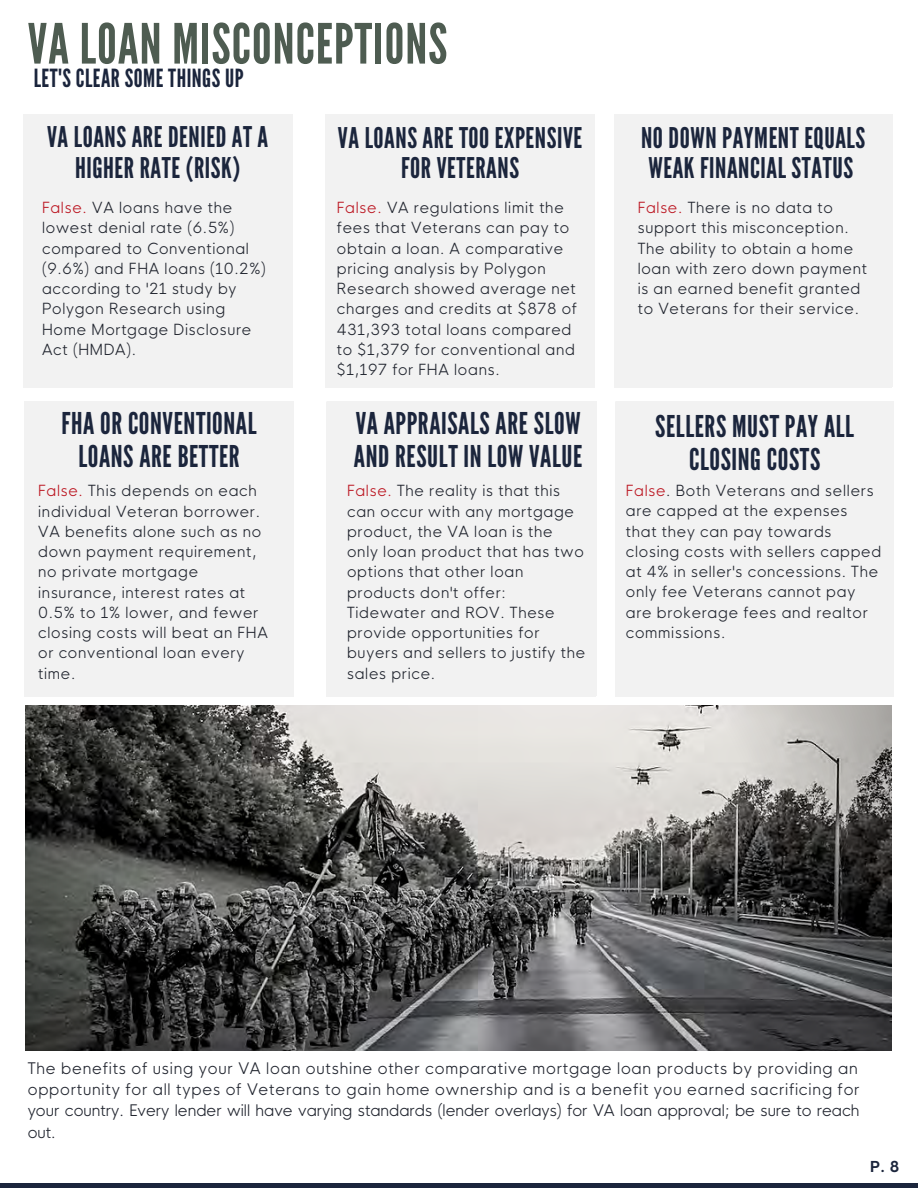
<style>
.page{position:relative;width:918px;height:1188px;background:#fff}
.page>*{position:absolute;margin:0;border:0;box-sizing:border-box;transform-origin:0 0}
.t1{font:55.35px "League Gothic";letter-spacing:.02em;color:#4e5c51}
.t2{font:30px/32.7px "League Gothic";letter-spacing:.02em;color:#1b253c;text-align:center}
.t3{font:28.5px/30.3px "League Gothic";letter-spacing:.02em;color:#1b253c;text-align:center}
.t4{font:25.05px "League Gothic";letter-spacing:.02em;color:#1b253c}
.t5{font:300 15.6px/21.3px "HK Nova";color:#222630;text-align:justify}
.t6{font:300 15px/20.2px "HK Nova";letter-spacing:.05em;color:#222630}
.t7{font:700 14.7px "HK Nova";color:#1b253c}
.s1{color:#bc1823}
</style>
<div class="page">
<div style="left:23px;top:115px;width:269px;height:272px;background:#f2f2f2"></div>
<svg style="left:25px;top:706px;width:867px;height:345px;background:#696867"></svg>
<div style="left:326px;top:115px;width:268px;height:272px;background:#f2f2f2"></div>
<div style="left:614px;top:115px;width:278px;height:272px;background:#f2f2f2"></div>
<div style="left:0;top:1183px;width:918px;height:5px;background:#1b253c"></div>
<div style="left:25px;top:402px;width:268px;height:294px;background:#f2f2f2"></div>
<div style="left:327px;top:402px;width:269px;height:294px;background:#f2f2f2"></div>
<div style="left:616px;top:402px;width:278px;height:294px;background:#f2f2f2"></div>
<h1 class="t1" style="left:28px;top:12px;width:421px">VA LOAN MISCONCEPTIONS</h1>
<h3 class="t4" style="left:34px;top:63px;width:211px">LET'S CLEAR SOME THINGS UP</h3>
<h3 class="t3" style="left:47px;top:123px;width:223px">VA LOANS ARE DENIED AT A<br>HIGHER RATE (RISK)</h3>
<h3 class="t3" style="left:641px;top:123px;width:226px;text-align:left">NO DOWN PAYMENT EQUALS<br>WEAK FINANCIAL STATUS</h3>
<h3 class="t3" style="left:338px;top:123px;width:246px">VA LOANS ARE TOO EXPENSIVE<br>FOR VETERANS</h3>
<p class="t6" style="left:337px;top:197px;width:242px"><span class="s1">False.</span> VA regulations limit the fees that Veterans can pay to obtain a loan. A comparative pricing analysis by Polygon<br>Research showed average net charges and credits at $878 of<br>431,393 total loans compared to $1,379 for conventional and $1,197 for FHA loans.</p>
<p class="t6" style="left:638px;top:197px;width:231px"><span class="s1">False.</span> There is no data to support this misconception.<br>The ability to obtain a home loan with zero down payment is an earned benefit granted to Veterans for their service.</p>
<p class="t6" style="left:42px;top:197px;width:225px"><span class="s1">False.</span> VA loans have the lowest denial rate (6.5%) compared to Conventional (9.6%) and FHA loans (10.2%) according to '21 study by<br>Polygon Research using<br>Home Mortgage Disclosure<br>Act (HMDA).</p>
<h2 class="t2" style="left:354px;top:408px;width:230px;text-align:left">VA APPRAISALS ARE SLOW<br>AND RESULT IN LOW VALUE</h2>
<h2 class="t2" style="left:62px;top:408px;width:197px">FHA OR CONVENTIONAL<br>LOANS ARE BETTER</h2>
<h2 class="t2" style="left:655px;top:411px;width:200px">SELLERS MUST PAY ALL<br>CLOSING COSTS</h2>
<p class="t6" style="left:38px;top:481px;width:231px"><span class="s1">False.</span> This depends on each individual Veteran borrower.<br>VA benefits alone such as no down payment requirement, no private mortgage insurance, interest rates at<br>0.5% to 1% lower, and fewer closing costs will beat an FHA or conventional loan every time.</p>
<p class="t6" style="left:347px;top:481px;width:240px"><span class="s1">False.</span> The reality is that this can occur with any mortgage product, the VA loan is the only loan product that has two options that other loan products don't offer:<br>Tidewater and ROV. These provide opportunities for buyers and sellers to justify the sales price.</p>
<p class="t6" style="left:626px;top:480px;width:257px"><span class="s1">False</span>. Both Veterans and sellers are capped at the expenses that they can pay towards closing costs with sellers capped at 4% in seller's concessions. The only fee Veterans cannot pay are brokerage fees and realtor commissions.</p>
<p class="t5" style="left:28px;top:1057px;width:833px">The benefits of using your VA loan outshine other comparative mortgage loan products by providing an opportunity for all types of Veterans to gain home ownership and is a benefit you earned sacrificing for your country. Every lender will have varying standards (lender overlays) for VA loan approval; be sure to reach out.</p>
<p class="t7" style="left:870px;top:1158px;width:31px">P. 8</p>
</div>
